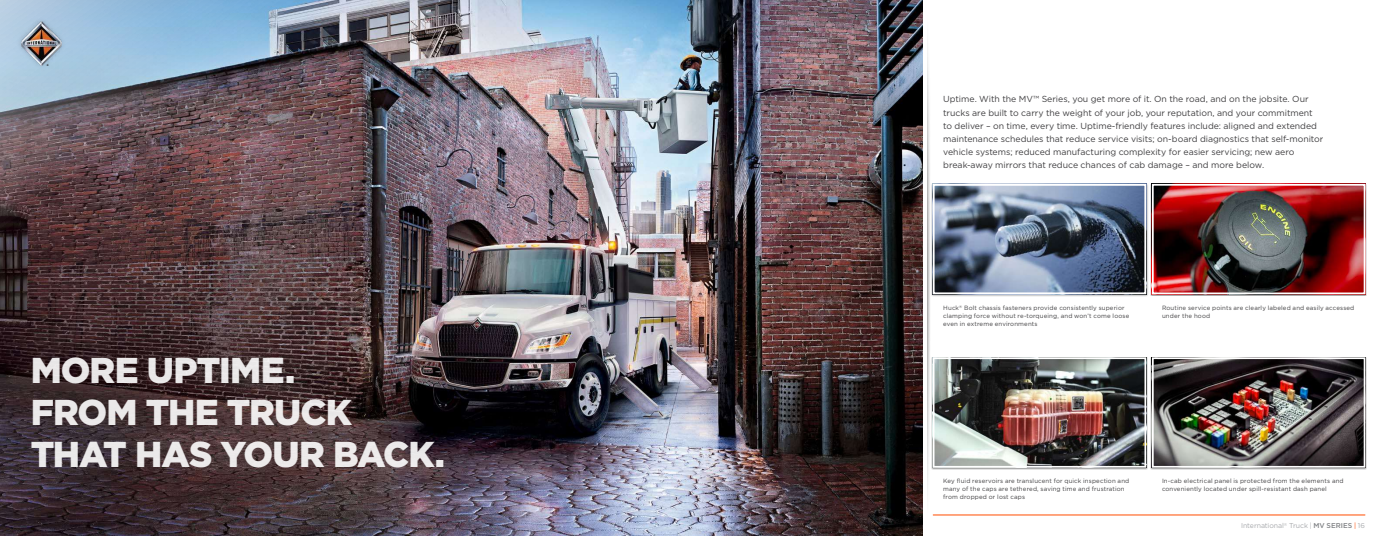
<style>
.page{position:relative;width:1386px;height:536px;background:#fff}
.page>*{position:absolute;margin:0;border:0;box-sizing:border-box;transform-origin:0 0}
.t1{font:900 35.88px/42px "Gotham";letter-spacing:-.025em;color:#fff}
.t2{font:8.75px/13.1px "Gotham";letter-spacing:-.005em;color:#414042}
.t3{font:7px "Gotham";letter-spacing:-.01em;color:#a7a9ac}
.t4{font:6.12px/7.9px "Gotham";letter-spacing:.02em;color:#414042}
.s1{font-weight:500;color:#808285}
.s2{color:#ff4e00}
</style>
<div class="page">
<img style="left:0;top:0;width:922px;height:536px">
<hr style="left:933px;top:514px;width:432px;height:1px;background:#ff4e00">
<div style="left:1151px;top:357px;width:216px;height:112px;background:#000;opacity:.45"></div>
<img style="left:1155px;top:360px;width:207px;height:104px">
<div style="left:1152px;top:357px;width:213px;height:110px;border:2px solid #fff"></div>
<div style="left:1151px;top:183px;width:216px;height:113px;background:#000;opacity:.45"></div>
<img style="left:1155px;top:187px;width:207px;height:104px">
<div style="left:1152px;top:184px;width:213px;height:110px;border:2px solid #fff"></div>
<div style="left:931px;top:183px;width:217px;height:114px;background:#000;opacity:.45"></div>
<img style="left:936px;top:187px;width:207px;height:104px">
<div style="left:933px;top:184px;width:213px;height:110px;border:2px solid #fff"></div>
<div style="left:931px;top:357px;width:217px;height:112px;background:#000;opacity:.45"></div>
<img style="left:936px;top:360px;width:207px;height:104px">
<div style="left:933px;top:357px;width:213px;height:110px;border:2px solid #fff"></div>
<img style="left:928px;top:71px;width:5px;height:445px">
<div style="left:15px;top:16px;width:51px;height:54px;background:#acc9e1"></div>
<img style="left:21px;top:21px;width:40px;height:44px">
<h1 class="t1" style="left:30px;top:348px;width:416px">MORE UPTIME.<br>FROM THE TRUCK<br>THAT HAS YOUR BACK.</h1>
<p class="t2" style="left:943px;top:93px;width:382px">Uptime. With the MV™ Series, you get more of it. On the road, and on the jobsite. Our trucks are built to carry the weight of your job, your reputation, and your commitment to deliver – on time, every time. Uptime-friendly features include: aligned and extended maintenance schedules that reduce service visits; on-board diagnostics that self-monitor vehicle systems; reduced manufacturing complexity for easier servicing; new aero break-away mirrors that reduce chances of cab damage – and more below.</p>
<p class="t4" style="left:943px;top:303px;width:188px">Huck<sup>®</sup> Bolt chassis fasteners provide consistently superior clamping force without re-torqueing, and won’t come loose even in extreme environments</p>
<p class="t4" style="left:1162px;top:303px;width:194px">Routine service points are clearly labeled and easily accessed under the hood</p>
<p class="t4" style="left:943px;top:477px;width:188px">Key fluid reservoirs are translucent for quick inspection and many of the caps are tethered, saving time and frustration from dropped or lost caps</p>
<p class="t4" style="left:1162px;top:477px;width:183px">In-cab electrical panel is protected from the elements and conveniently located under spill-resistant dash panel</p>
<p class="t3" style="left:1241px;top:522px;width:125px">International<sup>®</sup> Truck | <span class="s1">MV SERIES</span> <span class="s2">|</span> 16</p>
</div>
